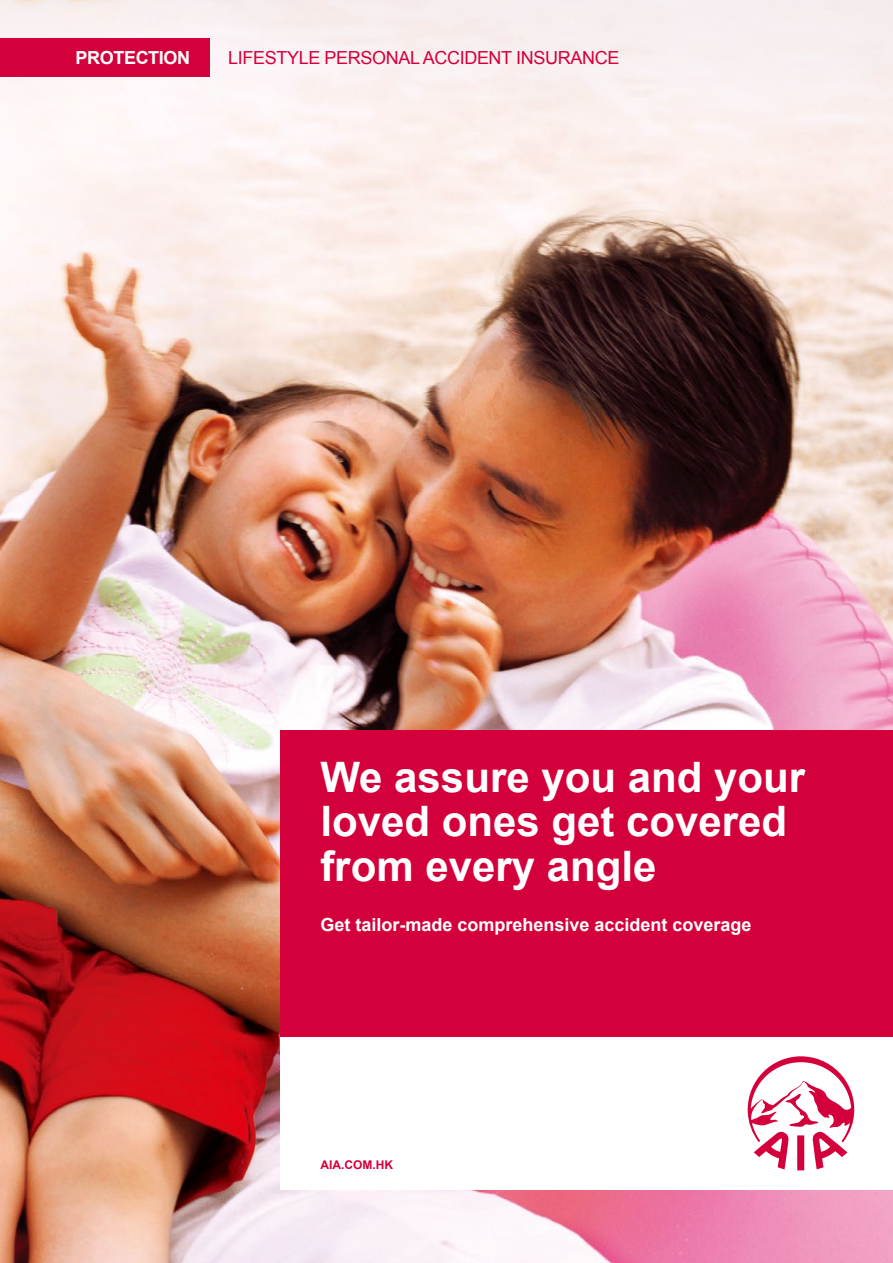
<style>
.page{position:relative;width:893px;height:1263px;background:#fff}
.page>*{position:absolute;margin:0;border:0;box-sizing:border-box;transform-origin:0 0}
.t1{font:700 42px/45px "Arial";color:#fff}
.t2{font:700 18px "Arial";color:#fff}
.t3{font:18px "Arial";letter-spacing:-.02em;color:#d4003b}
.t4{font:700 18px "Arial";letter-spacing:-.02em;color:#fff}
.t5{font:700 12px "Arial";color:#d4003b}
</style>
<div class="page">
<img style="left:0;top:0;width:893px;height:1263px">
<div style="left:281px;top:1036px;width:612px;height:153px;background:#fff"></div>
<div style="left:281px;top:730px;width:612px;height:306px;background:#d4003b"></div>
<svg style="left:748px;top:1056px;width:106px;height:114px"></svg>
<div style="left:0;top:38px;width:209px;height:39px;background:#d4003b"></div>
<p class="t4" style="left:75px;top:46px;width:116px">PROTECTION</p>
<p class="t3" style="left:228px;top:46px;width:393px">LIFESTYLE PERSONAL ACCIDENT INSURANCE</p>
<p class="t1" style="left:320px;top:756px;width:486px">We assure you and your loved ones get covered from every angle</p>
<p class="t2" style="left:320px;top:913px;width:433px">Get tailor-made comprehensive accident coverage</p>
<p class="t5" style="left:320px;top:1157px;width:74px">AIA.COM.HK</p>
</div>
